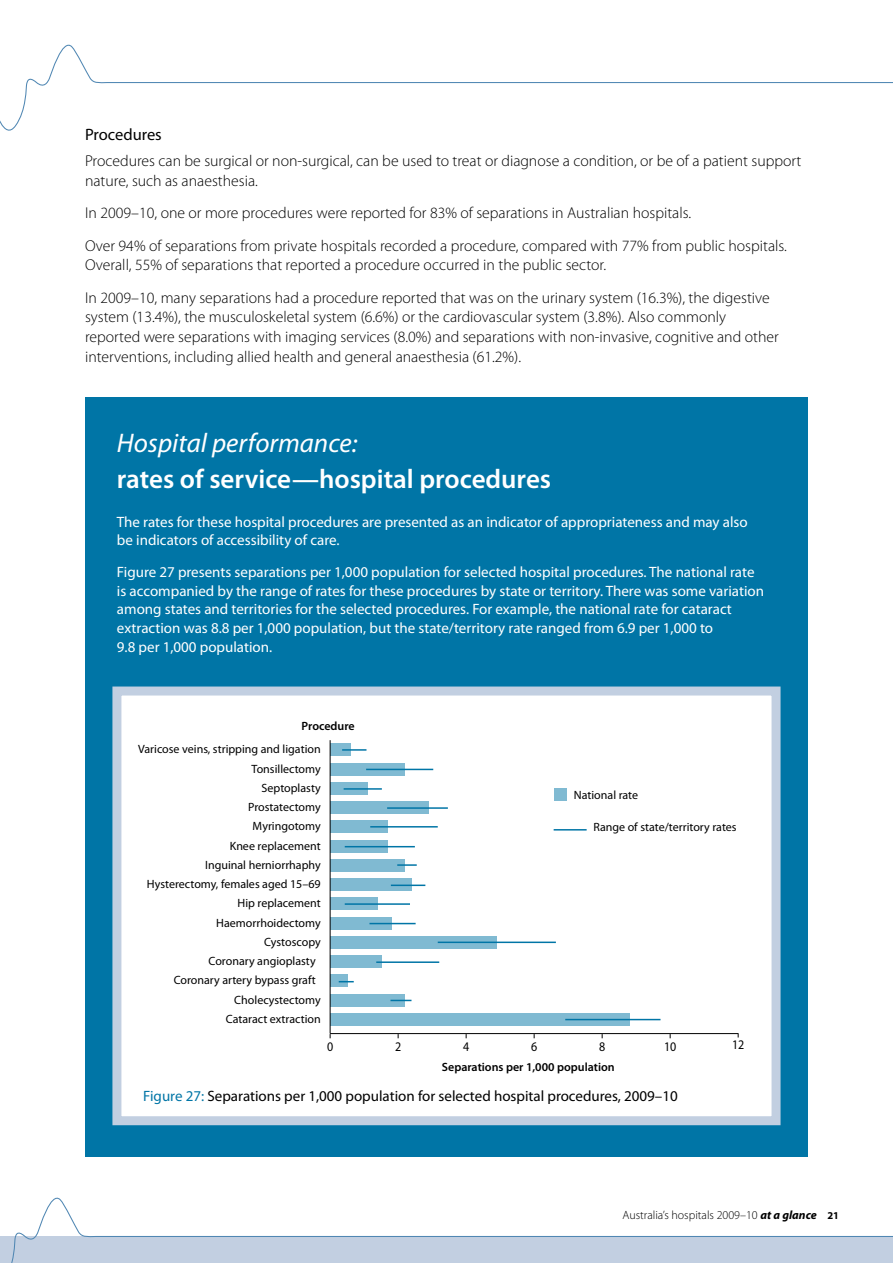
<style>
.page{position:relative;width:893px;height:1263px;background:#fff}
.page>*{position:absolute;margin:0;border:0;box-sizing:border-box;transform-origin:0 0}
.t1{font:600 27px "Myriad Pro";color:#fff}
.t2{font:italic 27px "Myriad Pro";color:#fff}
.t3{font:16.5px "Myriad Pro";color:#000}
.t4{font:300 15.75px/19.6px "Myriad Pro";color:#000}
.t5{font:15px/18.8px "Myriad Pro";color:#fff}
.t6{font:15px "Myriad Pro";color:#000}
.t7{font:13.2px "Myriad Pro";color:#000;scale:.91 1}
.t8{font:12px "Myriad Pro";color:#000}
.t9{font:300 12px "Myriad Pro";color:#000}
.t10{font:600 12px "Myriad Pro";color:#000}
.s1{color:#0075a6}
.s2{font-weight:700;font-style:italic}
.s3{font-weight:700;font-size:10.5px}
</style>
<div class="page">
<svg style="left:0;top:1197px;width:893px;height:66px"></svg>
<svg style="left:0;top:44px;width:893px;height:87px"></svg>
<div style="left:85px;top:398px;width:723px;height:759px;background:#0075a6"></div>
<div style="left:112px;top:686px;width:668px;height:439px;background:#fff;border:9px solid #c2cfe1"></div>
<hr style="left:330px;top:1033px;width:408px;height:1px;background:#000">
<div style="left:330px;top:744px;width:20px;height:12px;background:#80bad2"></div>
<svg style="left:331px;top:763px;width:74px;height:12px"></svg>
<div style="left:330px;top:782px;width:37px;height:12px;background:#80bad2"></div>
<div style="left:330px;top:802px;width:99px;height:12px;background:#80bad2"></div>
<div style="left:330px;top:821px;width:58px;height:12px;background:#80bad2"></div>
<svg style="left:331px;top:840px;width:57px;height:12px"></svg>
<div style="left:330px;top:859px;width:75px;height:12px;background:#80bad2"></div>
<div style="left:330px;top:879px;width:82px;height:12px;background:#80bad2"></div>
<div style="left:330px;top:898px;width:48px;height:12px;background:#80bad2"></div>
<svg style="left:331px;top:917px;width:60px;height:12px"></svg>
<div style="left:330px;top:936px;width:167px;height:12px;background:#80bad2"></div>
<div style="left:330px;top:956px;width:51px;height:12px;background:#80bad2"></div>
<svg style="left:331px;top:975px;width:16px;height:12px"></svg>
<div style="left:330px;top:994px;width:75px;height:12px;background:#80bad2"></div>
<div style="left:330px;top:1013px;width:299px;height:12px;background:#80bad2"></div>
<hr style="left:330px;top:740px;width:1px;height:293px;background:#000">
<hr style="left:342px;top:749px;width:24px;height:2px;background:#0075a6">
<hr style="left:366px;top:769px;width:67px;height:1px;background:#0075a6">
<hr style="left:344px;top:788px;width:38px;height:2px;background:#0075a6">
<hr style="left:387px;top:807px;width:61px;height:2px;background:#0075a6">
<hr style="left:370px;top:826px;width:68px;height:1px;background:#0075a6">
<hr style="left:554px;top:829px;width:33px;height:1px;background:#0075a6">
<hr style="left:345px;top:846px;width:70px;height:1px;background:#0075a6">
<hr style="left:397px;top:864px;width:20px;height:2px;background:#0075a6">
<hr style="left:391px;top:884px;width:34px;height:2px;background:#0075a6">
<svg style="left:339px;top:981px;width:15px;height:1px"></svg>
<svg style="left:390px;top:1000px;width:21px;height:1px"></svg>
<hr style="left:565px;top:1019px;width:95px;height:1px;background:#0075a6">
<hr style="left:438px;top:941px;width:118px;height:2px;background:#0075a6">
<hr style="left:376px;top:961px;width:63px;height:2px;background:#0075a6">
<hr style="left:345px;top:903px;width:65px;height:2px;background:#0075a6">
<hr style="left:369px;top:923px;width:47px;height:1px;background:#0075a6">
<div style="left:554px;top:788px;width:13px;height:13px;background:#80bad2"></div>
<p class="t3" style="left:85px;top:124px;width:78px">Procedures</p>
<p class="t4" style="left:85px;top:151px;width:718px">Procedures can be surgical or non-surgical, can be used to treat or diagnose a condition, or be of a patient support nature, such as anaesthesia.</p>
<p class="t4" style="left:85px;top:197px;width:703px;line-height:32.4px">In 2009–10, one or more procedures were reported for 83% of separations in Australian hospitals.<br>Over 94% of separations from private hospitals recorded a procedure, compared with 77% from public hospitals.</p>
<p class="t4" style="left:85px;top:249px;width:686px;line-height:32.4px">Overall, 55% of separations that reported a procedure occurred in the public sector.<br>In 2009–10, many separations had a procedure reported that was on the urinary system (16.3%), the digestive</p>
<p class="t4" style="left:85px;top:307px;width:695px">system (13.4%), the musculoskeletal system (6.6%) or the cardiovascular system (3.8%). Also commonly reported were separations with imaging services (8.0%) and separations with non-invasive, cognitive and other interventions, including allied health and general anaesthesia (61.2%).</p>
<h1 class="t2" style="left:117px;top:426px;width:242px">Hospital performance:</h1>
<h1 class="t1" style="left:117px;top:461px;width:436px">rates of service—hospital procedures</h1>
<p class="t5" style="left:117px;top:512px;width:632px">The rates for these hospital procedures are presented as an indicator of appropriateness and may also be indicators of accessibility of care.</p>
<p class="t5" style="left:117px;top:562px;width:649px">Figure 27 presents separations per 1,000 population for selected hospital procedures. The national rate is accompanied by the range of rates for these procedures by state or territory. There was some variation among states and territories for the selected procedures. For example, the national rate for cataract extraction was 8.8 per 1,000 population, but the state/territory rate ranged from 6.9 per 1,000 to<br>9.8 per 1,000 population.</p>
<p class="t10" style="left:302px;top:718px;width:55px">Procedure</p>
<p class="t8" style="left:138px;top:742px;width:184px">Varicose veins, stripping and ligation</p>
<p class="t8" style="left:252px;top:761px;width:71px">Tonsillectomy</p>
<p class="t8" style="left:261px;top:780px;width:61px">Septoplasty</p>
<p class="t8" style="left:248px;top:800px;width:74px">Prostatectomy</p>
<p class="t8" style="left:253px;top:819px;width:70px">Myringotomy</p>
<p class="t8" style="left:230px;top:838px;width:93px">Knee replacement</p>
<p class="t8" style="left:205px;top:857px;width:117px">Inguinal herniorrhaphy</p>
<p class="t8" style="left:147px;top:877px;width:175px">Hysterectomy, females aged 15–69</p>
<p class="t8" style="left:237px;top:896px;width:85px">Hip replacement</p>
<p class="t8" style="left:216px;top:915px;width:106px">Haemorrhoidectomy</p>
<p class="t8" style="left:264px;top:934px;width:58px">Cystoscopy</p>
<p class="t8" style="left:209px;top:954px;width:109px">Coronary angioplasty</p>
<p class="t8" style="left:174px;top:973px;width:143px">Coronary artery bypass graft</p>
<p class="t8" style="left:234px;top:992px;width:88px">Cholecystectomy</p>
<p class="t8" style="left:226px;top:1011px;width:96px">Cataract extraction</p>
<p class="t8" style="left:574px;top:787px;width:66px">National rate</p>
<p class="t8" style="left:593px;top:820px;width:145px">Range of state/territory rates</p>
<p class="t7" style="left:327px;top:1038px;width:8px">0</p>
<p class="t7" style="left:395px;top:1038px;width:8px">2</p>
<p class="t7" style="left:463px;top:1038px;width:8px">4</p>
<p class="t7" style="left:531px;top:1038px;width:8px">6</p>
<p class="t7" style="left:599px;top:1038px;width:8px">8</p>
<p class="t7" style="left:664px;top:1038px;width:15px">10</p>
<p class="t7" style="left:732px;top:1036px;width:15px">12</p>
<p class="t10" style="left:442px;top:1060px;width:174px">Separations per 1,000 population</p>
<p class="t6" style="left:143px;top:1086px;width:536px"><span class="s1">Figure 27:</span> Separations per 1,000 population for selected hospital procedures, 2009–10</p>
<p class="t9" style="left:622px;top:1207px;width:218px">Australia’s hospitals 2009–10 <span class="s2">at a glance</span> <span class="s3">21</span></p>
</div>
